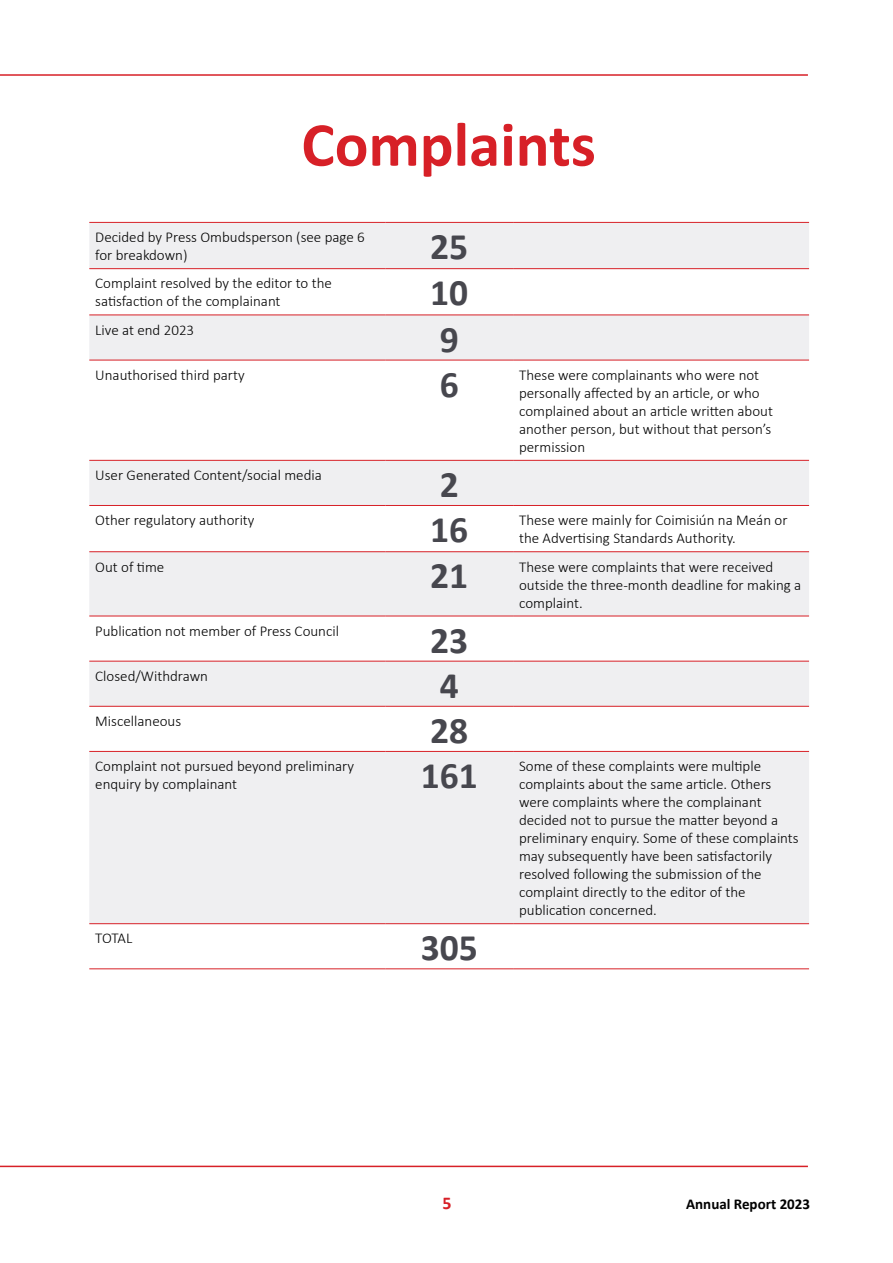
<style>
.page{position:relative;width:893px;height:1263px;background:#fff}
.page>*{position:absolute;margin:0;border:0;box-sizing:border-box;transform-origin:0 0}
.t1{font:700 63px "Calibri";color:#d72027}
.t2{font:700 37.5px "Calibri";color:#47474e}
.t3{font:700 18px "Calibri";color:#d72027}
.t4{font:300 15px/18px "Calibri";color:#000}
.t5{font:700 15px "Calibri";color:#000}
</style>
<div class="page">
<hr style="left:0;top:74px;width:808px;height:2px;background:#d72027">
<hr style="left:0;top:1166px;width:808px;height:1px;background:#d72027">
<svg style="left:89px;top:223px;width:720px;height:700px;fill:#efeff1"></svg>
<hr style="left:89px;top:268px;width:296px;height:1px;background:#d72027">
<hr style="left:385px;top:268px;width:128px;height:1px;background:#d72027">
<hr style="left:513px;top:268px;width:296px;height:1px;background:#d72027">
<hr style="left:89px;top:315px;width:296px;height:1px;background:#d72027">
<hr style="left:385px;top:315px;width:128px;height:1px;background:#d72027">
<hr style="left:513px;top:315px;width:296px;height:1px;background:#d72027">
<hr style="left:89px;top:360px;width:296px;height:1px;background:#d72027">
<hr style="left:385px;top:360px;width:128px;height:1px;background:#d72027">
<hr style="left:513px;top:360px;width:296px;height:1px;background:#d72027">
<hr style="left:89px;top:460px;width:296px;height:1px;background:#d72027">
<hr style="left:385px;top:460px;width:128px;height:1px;background:#d72027">
<hr style="left:513px;top:460px;width:296px;height:1px;background:#d72027">
<hr style="left:89px;top:505px;width:296px;height:1px;background:#d72027">
<hr style="left:385px;top:505px;width:128px;height:1px;background:#d72027">
<hr style="left:513px;top:505px;width:296px;height:1px;background:#d72027">
<hr style="left:89px;top:551px;width:296px;height:1px;background:#d72027">
<hr style="left:385px;top:551px;width:128px;height:1px;background:#d72027">
<hr style="left:513px;top:551px;width:296px;height:1px;background:#d72027">
<hr style="left:89px;top:616px;width:296px;height:1px;background:#d72027">
<hr style="left:385px;top:616px;width:128px;height:1px;background:#d72027">
<hr style="left:513px;top:616px;width:296px;height:1px;background:#d72027">
<hr style="left:89px;top:661px;width:296px;height:1px;background:#d72027">
<hr style="left:385px;top:661px;width:128px;height:1px;background:#d72027">
<hr style="left:513px;top:661px;width:296px;height:1px;background:#d72027">
<hr style="left:89px;top:706px;width:296px;height:1px;background:#d72027">
<hr style="left:385px;top:706px;width:128px;height:1px;background:#d72027">
<hr style="left:513px;top:706px;width:296px;height:1px;background:#d72027">
<hr style="left:89px;top:968px;width:296px;height:1px;background:#d72027">
<hr style="left:385px;top:968px;width:128px;height:1px;background:#d72027">
<hr style="left:513px;top:968px;width:296px;height:1px;background:#d72027">
<hr style="left:89px;top:923px;width:296px;height:1px;background:#d72027">
<hr style="left:385px;top:923px;width:128px;height:1px;background:#d72027">
<hr style="left:513px;top:923px;width:296px;height:1px;background:#d72027">
<hr style="left:89px;top:751px;width:296px;height:1px;background:#d72027">
<hr style="left:385px;top:751px;width:128px;height:1px;background:#d72027">
<hr style="left:513px;top:751px;width:296px;height:1px;background:#d72027">
<hr style="left:89px;top:222px;width:296px;height:1px;background:#d72027">
<hr style="left:385px;top:222px;width:128px;height:1px;background:#d72027">
<hr style="left:513px;top:222px;width:296px;height:1px;background:#d72027">
<h1 class="t1" style="left:301px;top:100px;width:296px">Complaints</h1>
<p class="t4" style="left:95px;top:228px;width:271px">Decided by Press Ombudsperson (see page 6 for breakdown)</p>
<h2 class="t2" style="left:430px;top:220px;width:40px">25</h2>
<p class="t4" style="left:95px;top:274px;width:238px">Complaint resolved by the editor to the satisfaction of the complainant</p>
<h2 class="t2" style="left:430px;top:266px;width:40px">10</h2>
<p class="t4" style="left:95px;top:321px;width:100px">Live at end 2023</p>
<h2 class="t2" style="left:440px;top:313px;width:21px">9</h2>
<p class="t4" style="left:95px;top:366px;width:151px">Unauthorised third party</p>
<h2 class="t2" style="left:440px;top:358px;width:21px">6</h2>
<p class="t4" style="left:519px;top:366px;width:255px">These were complainants who were not personally affected by an article, or who complained about an article written about another person, but without that person’s permission</p>
<p class="t4" style="left:95px;top:466px;width:228px">User Generated Content/social media</p>
<h2 class="t2" style="left:440px;top:458px;width:21px">2</h2>
<p class="t4" style="left:95px;top:511px;width:161px">Other regulatory authority</p>
<h2 class="t2" style="left:430px;top:503px;width:40px">16</h2>
<p class="t4" style="left:519px;top:511px;width:270px">These were mainly for Coimisiún na Meán or the Advertising Standards Authority.</p>
<p class="t4" style="left:95px;top:557px;width:71px">Out of time</p>
<h2 class="t2" style="left:430px;top:549px;width:40px">21</h2>
<p class="t4" style="left:519px;top:557px;width:284px">These were complaints that were received outside the three-month deadline for making a complaint.</p>
<p class="t4" style="left:95px;top:622px;width:245px">Publication not member of Press Council</p>
<h2 class="t2" style="left:430px;top:614px;width:40px">23</h2>
<p class="t4" style="left:95px;top:667px;width:114px">Closed/Withdrawn</p>
<h2 class="t2" style="left:440px;top:659px;width:21px">4</h2>
<p class="t4" style="left:95px;top:712px;width:87px">Miscellaneous</p>
<h2 class="t2" style="left:430px;top:704px;width:40px">28</h2>
<p class="t4" style="left:95px;top:757px;width:260px">Complaint not pursued beyond preliminary enquiry by complainant</p>
<h2 class="t2" style="left:421px;top:749px;width:59px">161</h2>
<p class="t4" style="left:519px;top:757px;width:281px">Some of these complaints were multiple complaints about the same article. Others were complaints where the complainant decided not to pursue the matter beyond a preliminary enquiry. Some of these complaints may subsequently have been satisfactorily resolved following the submission of the complaint directly to the editor of the publication concerned.</p>
<p class="t4" style="left:95px;top:929px;width:39px">TOTAL</p>
<h2 class="t2" style="left:421px;top:921px;width:59px">305</h2>
<p class="t3" style="left:443px;top:1190px;width:11px">5</p>
<p class="t5" style="left:686px;top:1193px;width:125px">Annual Report 2023</p>
</div>
